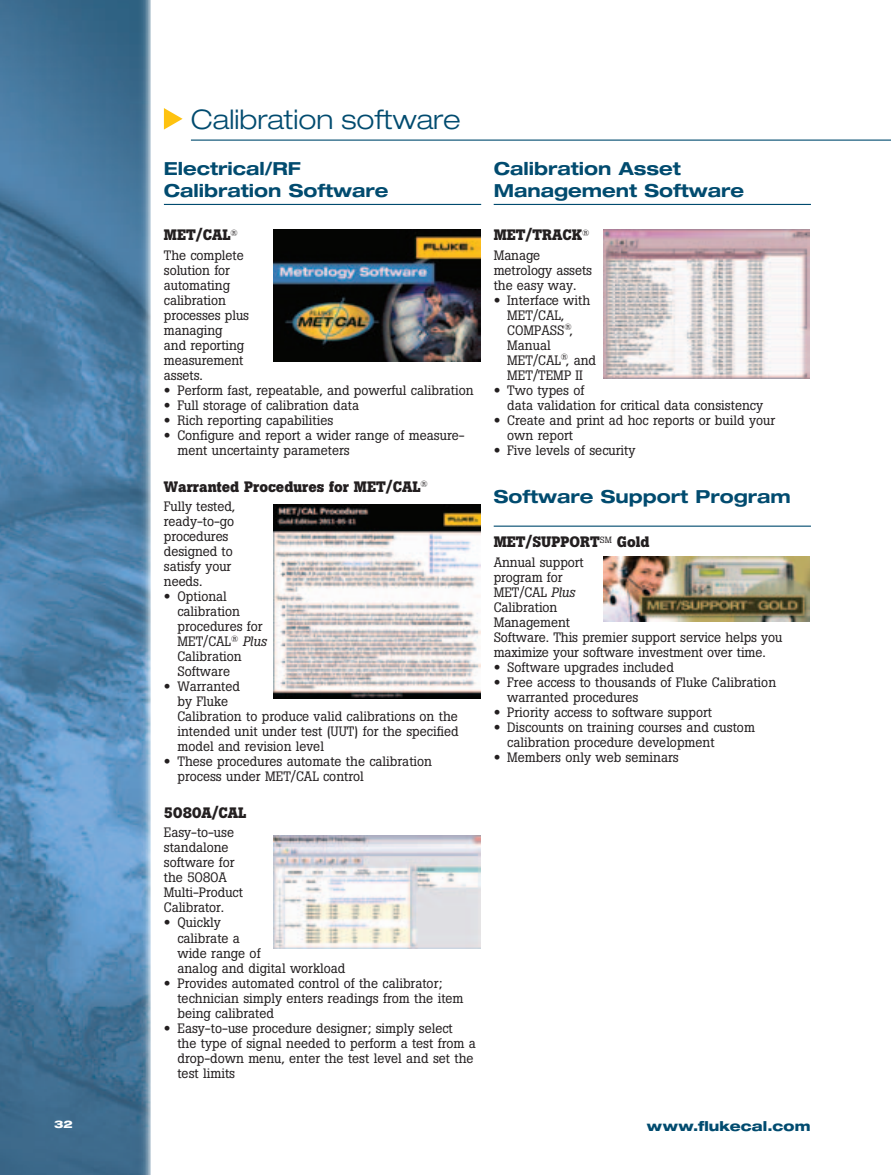
<style>
.page{position:relative;width:891px;height:1175px;background:#fff}
.page>*{position:absolute;margin:0;border:0;box-sizing:border-box;transform-origin:0 0}
.t1{font:300 expanded 27px "Helvetica Neue LT Std";color:#014b6f}
.t2{font:700 expanded 18px/21.6px "Helvetica Neue LT Std";color:#014b6f}
.t3{font:700 15px "Boton Pro";color:#231f20}
.t4{font:13.5px/15px "Boton Pro";color:#231f20}
.t5{font:800 expanded 13.5px "Helvetica Neue LT Std";letter-spacing:.01em;color:#014b6f}
.t6{font:800 expanded 10.5px "Helvetica Neue LT Std";color:#fff}
.s1{font-family:"Helvetica Neue LT Std";font-weight:700;font-stretch:expanded}
.s2{font-style:italic}
</style>
<div class="page">
<img style="left:0;top:0;width:150px;height:1174px">
<svg style="left:164px;top:108px;width:19px;height:22px"></svg>
<img style="left:274px;top:230px;width:206px;height:132px">
<img style="left:604px;top:230px;width:206px;height:149px">
<img style="left:274px;top:505px;width:206px;height:193px">
<img style="left:604px;top:556px;width:206px;height:65px">
<hr style="left:191px;top:139px;width:700px;height:2px;background:#014b6f">
<img style="left:274px;top:835px;width:206px;height:113px">
<hr style="left:164px;top:204px;width:317px;height:1px;background:#014b6f">
<hr style="left:494px;top:204px;width:317px;height:1px;background:#014b6f">
<hr style="left:494px;top:525px;width:317px;height:2px;background:#014b6f">
<h1 class="t1" style="left:191px;top:103px;width:271px">Calibration software</h1>
<h2 class="t2" style="left:164px;top:157px;width:226px">Electrical/RF<br>Calibration Software</h2>
<p class="t3" style="left:164px;top:225px;width:75px">MET/CAL<sup>®</sup></p>
<p class="t4" style="left:164px;top:247px;width:87px">The complete solution for automating calibration processes plus managing<br>and reporting measurement assets.</p>
<p class="t4" style="left:164px;top:382px;width:311px"><span class="s1">•</span> Perform fast, repeatable, and powerful calibration</p>
<p class="t4" style="left:164px;top:397px;width:197px"><span class="s1">•</span> Full storage of calibration data</p>
<p class="t4" style="left:164px;top:412px;width:171px"><span class="s1">•</span> Rich reporting capabilities</p>
<p class="t4" style="left:177px;top:427px;width:289px;text-indent:-14px"><span class="s1">•</span> Configure and report a wider range of measure&shy;ment uncertainty parameters</p>
<p class="t3" style="left:164px;top:476px;width:265px">Warranted Procedures for MET/CAL<sup>®</sup></p>
<p class="t4" style="left:164px;top:499px;width:73px">Fully tested, ready-to-go procedures designed to satisfy your needs.</p>
<p class="t4" style="left:177px;top:589px;width:91px;text-indent:-13px"><span class="s1">•</span> Optional calibration procedures for<br>MET/CAL<sup>®</sup> <span class="s2">Plus<br></span>Calibration<br>Software</p>
<p class="t4" style="left:177px;top:679px;width:283px;text-indent:-14px"><span class="s1">•</span> Warranted<br>by Fluke<br>Calibration to produce valid calibrations on the intended unit under test (UUT) for the specified model and revision level</p>
<p class="t4" style="left:177px;top:754px;width:256px;text-indent:-14px"><span class="s1">•</span> These procedures automate the calibration process under MET/CAL control</p>
<p class="t3" style="left:164px;top:803px;width:84px">5080A/CAL</p>
<p class="t4" style="left:164px;top:825px;width:81px">Easy-to-use standalone software for the 5080A<br>Multi-Product<br>Calibrator.</p>
<p class="t4" style="left:177px;top:915px;width:169px;text-indent:-14px"><span class="s1">•</span> Quickly<br>calibrate a<br>wide range of<br>analog and digital workload</p>
<p class="t4" style="left:177px;top:975px;width:288px;text-indent:-14px"><span class="s1">•</span> Provides automated control of the calibrator; technician simply enters readings from the item being calibrated</p>
<p class="t4" style="left:177px;top:1020px;width:300px;text-indent:-14px"><span class="s1">•</span> Easy-to-use procedure designer; simply select<br>the type of signal needed to perform a test from a drop-down menu, enter the test level and set the test limits</p>
<h2 class="t2" style="left:494px;top:157px;width:252px">Calibration Asset<br>Management Software</h2>
<p class="t3" style="left:494px;top:225px;width:97px">MET/TRACK<sup>®</sup></p>
<p class="t4" style="left:494px;top:247px;width:100px">Manage metrology assets the easy way.</p>
<p class="t4" style="left:507px;top:292px;width:90px;text-indent:-13px"><span class="s1">•</span> Interface with<br>MET/CAL,<br>COMPASS<sup>®</sup>,<br>Manual<br>MET/CAL<sup>®</sup>, and<br>MET/TEMP II</p>
<p class="t4" style="left:507px;top:382px;width:257px;text-indent:-14px"><span class="s1">•</span> Two types of<br>data validation for critical data consistency</p>
<p class="t4" style="left:507px;top:412px;width:270px;text-indent:-14px"><span class="s1">•</span> Create and print ad hoc reports or build your own report</p>
<p class="t4" style="left:494px;top:442px;width:143px"><span class="s1">•</span> Five levels of security</p>
<h2 class="t2" style="left:494px;top:485px;width:299px">Software Support Program</h2>
<p class="t3" style="left:494px;top:532px;width:157px">MET/SUPPORT<sup>SM</sup> Gold</p>
<p class="t4" style="left:494px;top:554px;width:290px">Annual support<br>program for<br>MET/CAL <span class="s2">Plus<br></span>Calibration<br>Management<br>Software. This premier support service helps you maximize your software investment over time.</p>
<p class="t4" style="left:494px;top:659px;width:182px"><span class="s1">•</span> Software upgrades included</p>
<p class="t4" style="left:507px;top:674px;width:271px;text-indent:-14px"><span class="s1">•</span> Free access to thousands of Fluke Calibration warranted procedures</p>
<p class="t4" style="left:494px;top:704px;width:220px"><span class="s1">•</span> Priority access to software support</p>
<p class="t4" style="left:507px;top:719px;width:249px;text-indent:-14px"><span class="s1">•</span> Discounts on training courses and custom calibration procedure development</p>
<p class="t4" style="left:494px;top:749px;width:187px"><span class="s1">•</span> Members only web seminars</p>
<p class="t6" style="left:54px;top:1118px;width:20px">32</p>
<p class="t5" style="left:647px;top:1117px;width:165px">www.flukecal.com</p>
</div>
